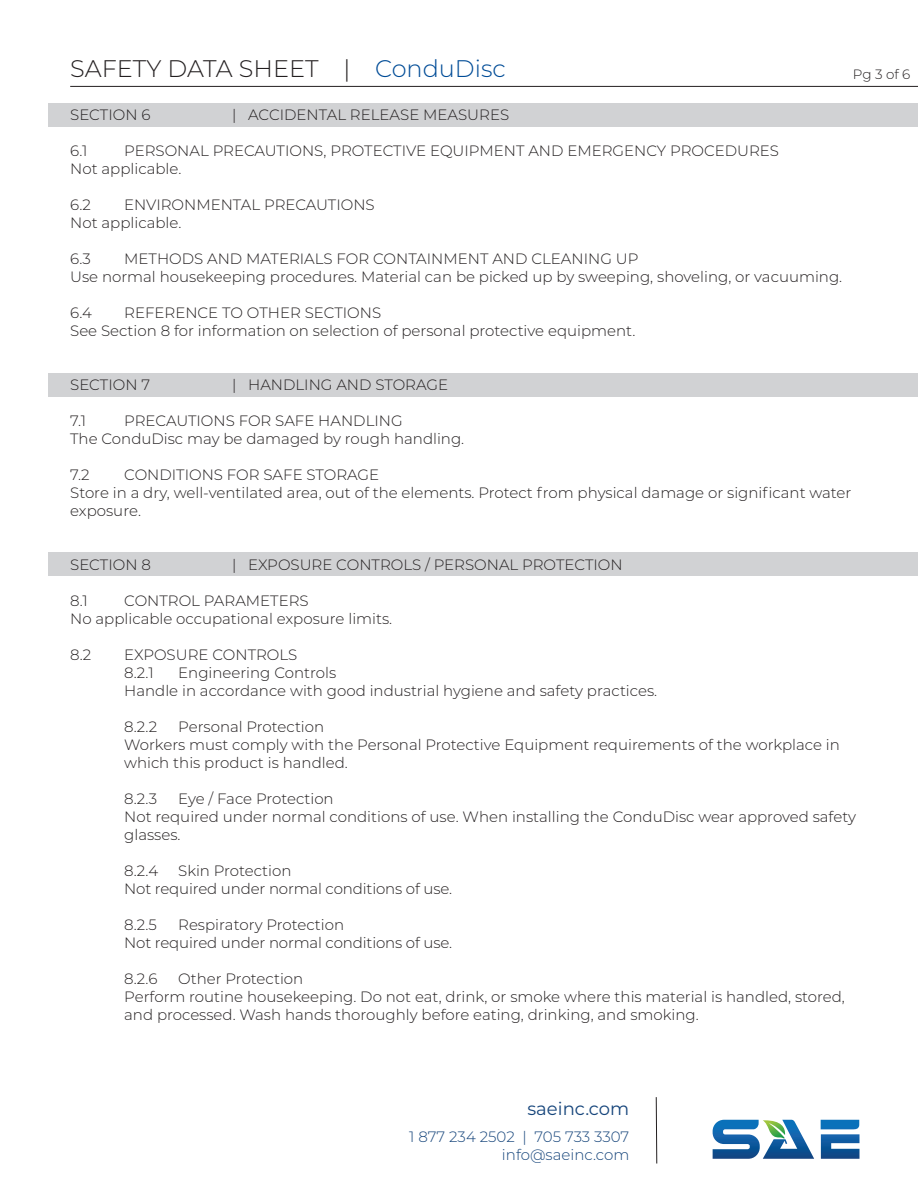
<style>
.page{position:relative;width:918px;height:1188px;background:#fff}
.page>*{position:absolute;margin:0;border:0;box-sizing:border-box;transform-origin:0 0}
.t1{font:300 24px "Montserrat";color:#231f20}
.t2{font:18px "Montserrat";color:#16457b}
.t3{font:300 15px/18px "Montserrat";color:#231f20}
.t4{font:300 15px "Montserrat";color:#16457b}
.t5{font:300 13.5px "Montserrat";color:#231f20}
.s1{color:#004c97}
</style>
<div class="page">
<div style="left:49px;top:373px;width:869px;height:24px;background:#d1d2d4"></div>
<div style="left:49px;top:103px;width:869px;height:24px;background:#d1d2d4"></div>
<div style="left:49px;top:552px;width:869px;height:24px;background:#d1d2d4"></div>
<hr style="left:70px;top:86px;width:848px;height:1px;background:#231f20">
<svg style="left:821px;top:1120px;width:39px;height:39px"></svg>
<svg style="left:713px;top:1120px;width:101px;height:39px"></svg>
<svg style="left:655px;top:1097px;width:3px;height:67px"></svg>
<p class="t1" style="left:70px;top:52px;width:437px">SAFETY DATA SHEET | <span class="s1">ConduDisc</span></p>
<p class="t5" style="left:853px;top:65px;width:59px">Pg 3 of 6</p>
<p class="t3" style="left:70px;top:106px;width:82px">SECTION 6</p>
<p class="t3" style="left:232px;top:106px;width:278px">| ACCIDENTAL RELEASE MEASURES</p>
<p class="t3" style="left:70px;top:142px;width:19px">6.1</p>
<p class="t3" style="left:124px;top:142px;width:656px">PERSONAL PRECAUTIONS, PROTECTIVE EQUIPMENT AND EMERGENCY PROCEDURES</p>
<p class="t3" style="left:70px;top:160px;width:113px">Not applicable.</p>
<p class="t3" style="left:70px;top:196px;width:22px">6.2</p>
<p class="t3" style="left:124px;top:196px;width:252px">ENVIRONMENTAL PRECAUTIONS</p>
<p class="t3" style="left:70px;top:214px;width:113px">Not applicable.</p>
<p class="t3" style="left:70px;top:250px;width:22px">6.3</p>
<p class="t3" style="left:124px;top:250px;width:516px">METHODS AND MATERIALS FOR CONTAINMENT AND CLEANING UP</p>
<p class="t3" style="left:70px;top:268px;width:774px">Use normal housekeeping procedures. Material can be picked up by sweeping, shoveling, or vacuuming.</p>
<p class="t3" style="left:70px;top:304px;width:23px">6.4</p>
<p class="t3" style="left:124px;top:304px;width:258px">REFERENCE TO OTHER SECTIONS</p>
<p class="t3" style="left:70px;top:322px;width:567px">See Section 8 for information on selection of personal protective equipment.</p>
<p class="t3" style="left:70px;top:376px;width:81px">SECTION 7</p>
<p class="t3" style="left:232px;top:376px;width:217px">| HANDLING AND STORAGE</p>
<p class="t3" style="left:70px;top:412px;width:18px">7.1</p>
<p class="t3" style="left:124px;top:412px;width:280px">PRECAUTIONS FOR SAFE HANDLING</p>
<p class="t3" style="left:70px;top:430px;width:396px">The ConduDisc may be damaged by rough handling.</p>
<p class="t3" style="left:70px;top:466px;width:21px">7.2</p>
<p class="t3" style="left:124px;top:466px;width:257px">CONDITIONS FOR SAFE STORAGE</p>
<p class="t3" style="left:70px;top:484px;width:783px">Store in a dry, well-ventilated area, out of the elements. Protect from physical damage or significant water exposure.</p>
<p class="t3" style="left:70px;top:556px;width:82px">SECTION 8</p>
<p class="t3" style="left:232px;top:556px;width:392px">| EXPOSURE CONTROLS / PERSONAL PROTECTION</p>
<p class="t3" style="left:70px;top:592px;width:19px">8.1</p>
<p class="t3" style="left:124px;top:592px;width:186px">CONTROL PARAMETERS</p>
<p class="t3" style="left:70px;top:610px;width:324px">No applicable occupational exposure limits.</p>
<p class="t3" style="left:70px;top:646px;width:23px">8.2</p>
<p class="t3" style="left:124px;top:646px;width:175px">EXPOSURE CONTROLS</p>
<p class="t3" style="left:124px;top:664px;width:31px">8.2.1</p>
<p class="t3" style="left:178px;top:664px;width:160px">Engineering Controls</p>
<p class="t3" style="left:124px;top:682px;width:535px">Handle in accordance with good industrial hygiene and safety practices.</p>
<p class="t3" style="left:124px;top:718px;width:34px">8.2.2</p>
<p class="t3" style="left:178px;top:718px;width:148px">Personal Protection</p>
<p class="t3" style="left:124px;top:736px;width:717px">Workers must comply with the Personal Protective Equipment requirements of the workplace in which this product is handled.</p>
<p class="t3" style="left:124px;top:790px;width:34px">8.2.3</p>
<p class="t3" style="left:178px;top:790px;width:157px">Eye / Face Protection</p>
<p class="t3" style="left:124px;top:808px;width:733px">Not required under normal conditions of use. When installing the ConduDisc wear approved safety glasses.</p>
<p class="t3" style="left:124px;top:862px;width:35px">8.2.4</p>
<p class="t3" style="left:178px;top:862px;width:115px">Skin Protection</p>
<p class="t3" style="left:124px;top:880px;width:330px">Not required under normal conditions of use.</p>
<p class="t3" style="left:124px;top:916px;width:34px">8.2.5</p>
<p class="t3" style="left:178px;top:916px;width:168px">Respiratory Protection</p>
<p class="t3" style="left:124px;top:934px;width:330px">Not required under normal conditions of use.</p>
<p class="t3" style="left:124px;top:970px;width:35px">8.2.6</p>
<p class="t3" style="left:178px;top:970px;width:127px">Other Protection</p>
<p class="t3" style="left:124px;top:988px;width:722px">Perform routine housekeeping. Do not eat, drink, or smoke where this material is handled, stored, and processed. Wash hands thoroughly before eating, drinking, and smoking.</p>
<p class="t2" style="left:528px;top:1096px;width:103px">saeinc.com</p>
<p class="t4" style="left:409px;top:1126px;width:222px">1 877 234 2502 | 705 733 3307</p>
<p class="t4" style="left:502px;top:1144px;width:129px">info@saeinc.com</p>
</div>
